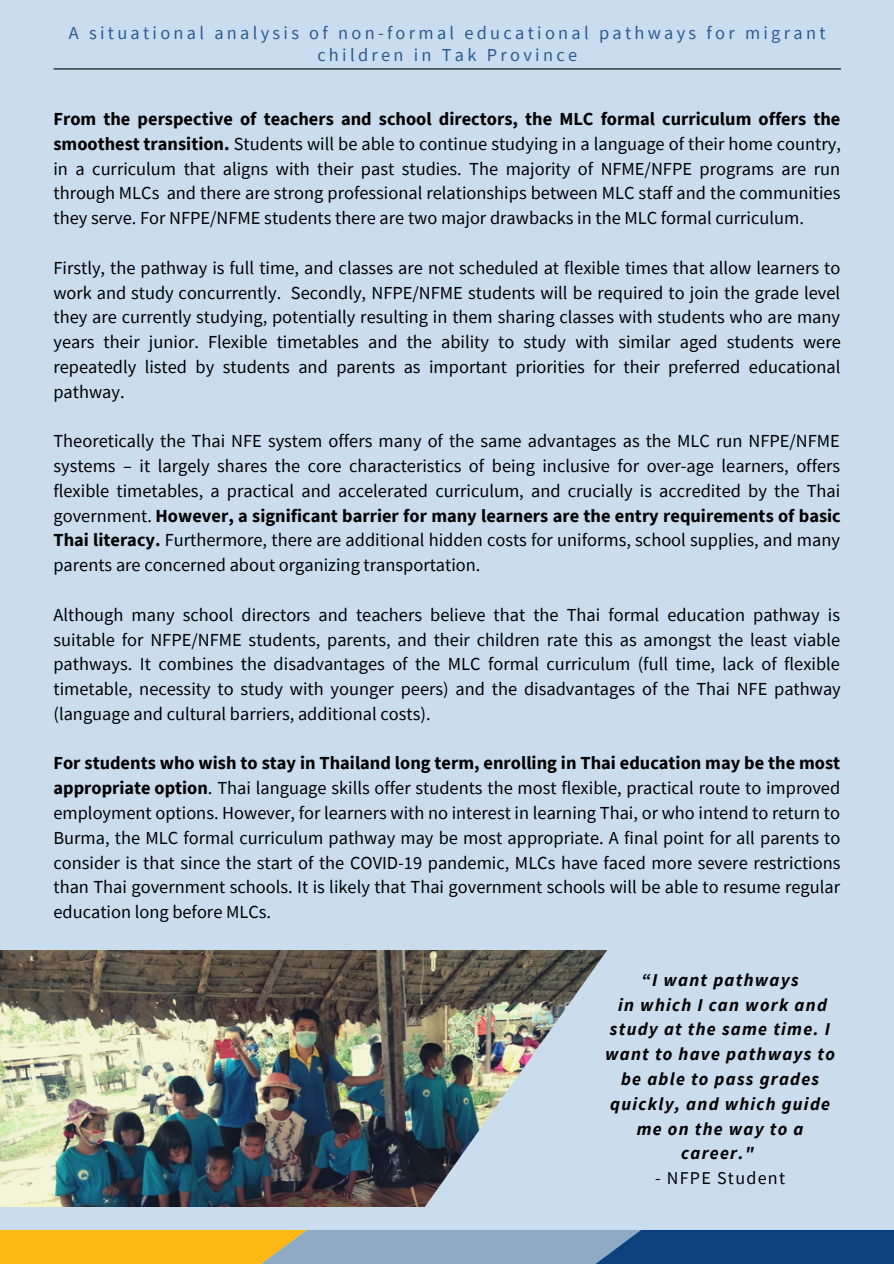
<style>
.page{position:relative;width:894px;height:1264px;background:#fff}
.page>*{position:absolute;margin:0;border:0;box-sizing:border-box;transform-origin:0 0}
.t1{font:18.3px/24.8px "Source Sans Pro";color:#000;text-align:justify}
.t2{font:18.3px/21.5px "Source Sans Pro";letter-spacing:.18em;color:#2a5b91;text-align:center}
.t3{font:italic 700 18px/24.8px "Source Sans Pro";letter-spacing:.07em;color:#000;text-align:center}
.t4{font:18px "Source Sans Pro";letter-spacing:.07em;color:#000}
.s1{font-weight:700}
</style>
<div class="page">
<div style="left:0;top:0;width:893px;height:1263px;background:#caddef"></div>
<svg style="left:53px;top:68px;width:788px;height:2px"></svg>
<hr style="left:54px;top:68px;width:786px;height:1px;background:#000">
<img style="left:0;top:950px;width:401px;height:256px">
<img style="left:401px;top:950px;width:207px;height:257px">
<svg style="left:0;top:1230px;width:893px;height:33px;background:#898e76"></svg>
<p class="t2" style="left:69px;top:22px;width:758px">A situational analysis of non-formal educational pathways for migrant children in Tak Province</p>
<p class="t1" style="left:53px;top:106px;width:788px"><span class="s1">From the perspective of teachers and school directors, the MLC formal curriculum offers the smoothest transition.</span> Students will be able to continue studying in a language of their home country, in a curriculum that aligns with their past studies. The majority of NFME/NFPE programs are run through MLCs and there are strong professional relationships between MLC staff and the communities they serve. For NFPE/NFME students there are two major drawbacks in the MLC formal curriculum.</p>
<p class="t1" style="left:53px;top:255px;width:788px">Firstly, the pathway is full time, and classes are not scheduled at flexible times that allow learners to work and study concurrently. Secondly, NFPE/NFME students will be required to join the grade level they are currently studying, potentially resulting in them sharing classes with students who are many years their junior. Flexible timetables and the ability to study with similar aged students were repeatedly listed by students and parents as important priorities for their preferred educational pathway.</p>
<p class="t1" style="left:53px;top:428px;width:788px">Theoretically the Thai NFE system offers many of the same advantages as the MLC run NFPE/NFME systems – it largely shares the core characteristics of being inclusive for over-age learners, offers flexible timetables, a practical and accelerated curriculum, and crucially is accredited by the Thai government. <span class="s1">However, a significant barrier for many learners are the entry requirements of basic Thai literacy.</span> Furthermore, there are additional hidden costs for uniforms, school supplies, and many parents are concerned about organizing transportation.</p>
<p class="t1" style="left:53px;top:602px;width:788px">Although many school directors and teachers believe that the Thai formal education pathway is suitable for NFPE/NFME students, parents, and their children rate this as amongst the least viable pathways. It combines the disadvantages of the MLC formal curriculum (full time, lack of flexible timetable, necessity to study with younger peers) and the disadvantages of the Thai NFE pathway (language and cultural barriers, additional costs).</p>
<p class="t1" style="left:53px;top:750px;width:788px"><span class="s1">For students who wish to stay in Thailand long term, enrolling in Thai education may be the most appropriate option</span>. Thai language skills offer students the most flexible, practical route to improved employment options. However, for learners with no interest in learning Thai, or who intend to return to Burma, the MLC formal curriculum pathway may be most appropriate. A final point for all parents to consider is that since the start of the COVID-19 pandemic, MLCs have faced more severe restrictions than Thai government schools. It is likely that Thai government schools will be able to resume regular education long before MLCs.</p>
<p class="t3" style="left:641px;top:967px;width:158px">“I want pathways</p>
<p class="t3" style="left:605px;top:991px;width:231px">in which I can work and study at the same time. I want to have pathways to be able to pass grades quickly, and which guide me on the way to a career."</p>
<p class="t4" style="left:655px;top:1166px;width:131px">- NFPE Student</p>
</div>
